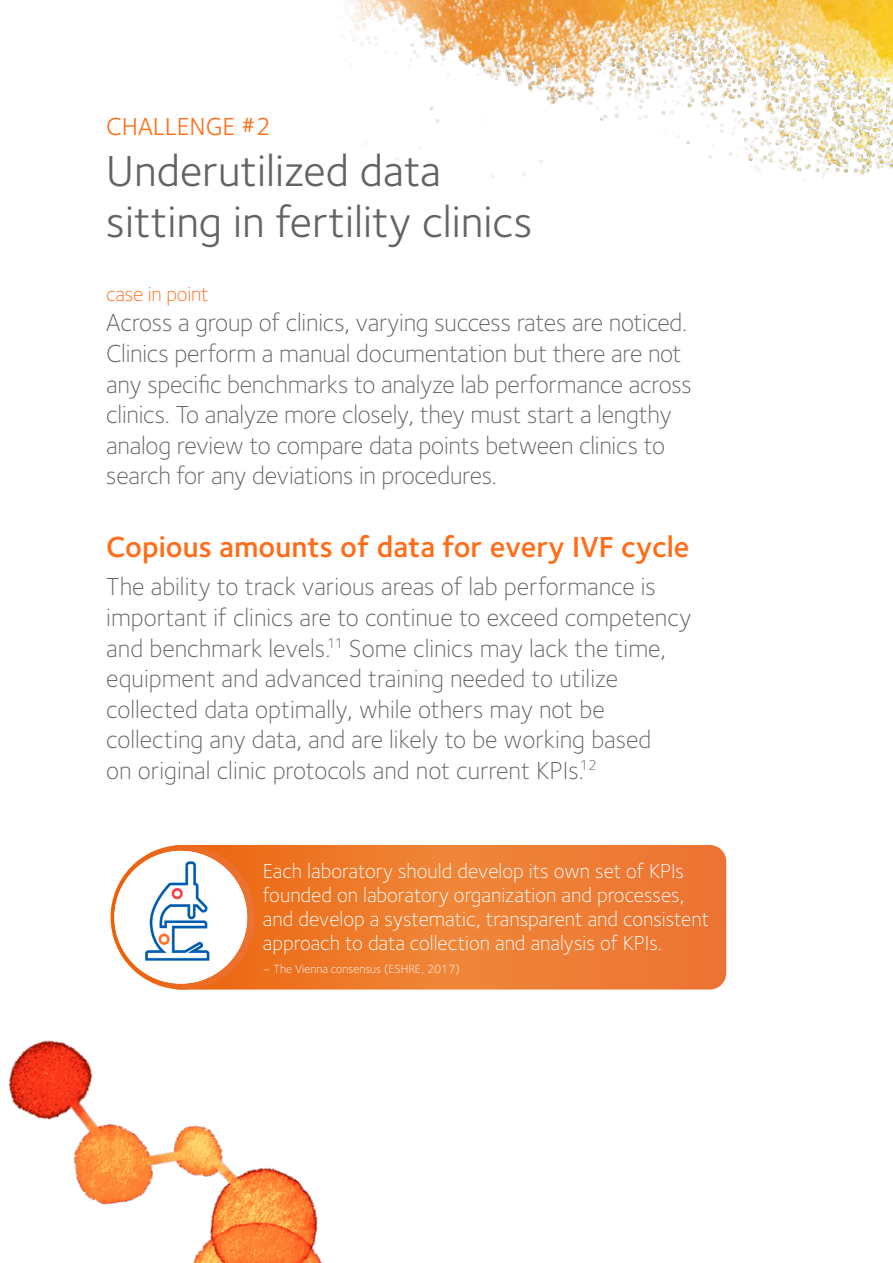
<style>
.page{position:relative;width:893px;height:1263px;background:#fff}
.page>*{position:absolute;margin:0;border:0;box-sizing:border-box;transform-origin:0 0}
.t1{font:45px/51px "Foundry Sterling";color:#636362}
.t2{font:600 30px "Foundry Sterling";color:#ff6d18}
.t3{font:300 25.5px/30.6px "Foundry Sterling";letter-spacing:-.01em;color:#636362}
.t4{font:25.5px "Foundry Sterling";color:#ff6d18}
.t5{font:300 21px/24px "Foundry Sterling";color:#fff}
.t6{font:300 21px "Foundry Sterling";letter-spacing:-.01em;color:#ff6d18}
.t7{font:300 12.3px "Foundry Sterling";color:#fff}
</style>
<div class="page">
<img style="left:342px;top:0;width:551px;height:181px">
<img style="left:8px;top:1040px;width:314px;height:223px">
<svg style="left:163px;top:845px;width:563px;height:144px;background:#ee7b30"></svg>
<svg style="left:111px;top:845px;width:144px;height:144px;background:#ec6f27"></svg>
<img style="left:114px;top:851px;width:133px;height:133px;border-radius:66px">
<p class="t4" style="left:106px;top:112px;width:166px">CHALLENGE #2</p>
<h1 class="t1" style="left:106px;top:146px;width:428px">Underutilized data sitting in fertility clinics</h1>
<p class="t6" style="left:106px;top:282px;width:104px">case in point</p>
<p class="t3" style="left:106px;top:308px;width:587px">Across a group of clinics, varying success rates are noticed.<br>Clinics perform a manual documentation but there are not any specific benchmarks to analyze lab performance across clinics. To analyze more closely, they must start a lengthy analog review to compare data points between clinics to search for any deviations in procedures.</p>
<p class="t2" style="left:106px;top:529px;width:585px">Copious amounts of data for every IVF cycle</p>
<p class="t3" style="left:106px;top:571px;width:587px">The ability to track various areas of lab performance is important if clinics are to continue to exceed competency and benchmark levels.<sup>11</sup> Some clinics may lack the time, equipment and advanced training needed to utilize collected data optimally, while others may not be collecting any data, and are likely to be working based<br>on original clinic protocols and not current KPIs.<sup>12</sup></p>
<p class="t5" style="left:263px;top:858px;width:448px">Each laboratory should develop its own set of KPIs founded on laboratory organization and processes, and develop a systematic, transparent and consistent approach to data collection and analysis of KPIs.</p>
<p class="t7" style="left:263px;top:961px;width:198px">– The Vienna consensus (ESHRE, 2017)</p>
</div>
